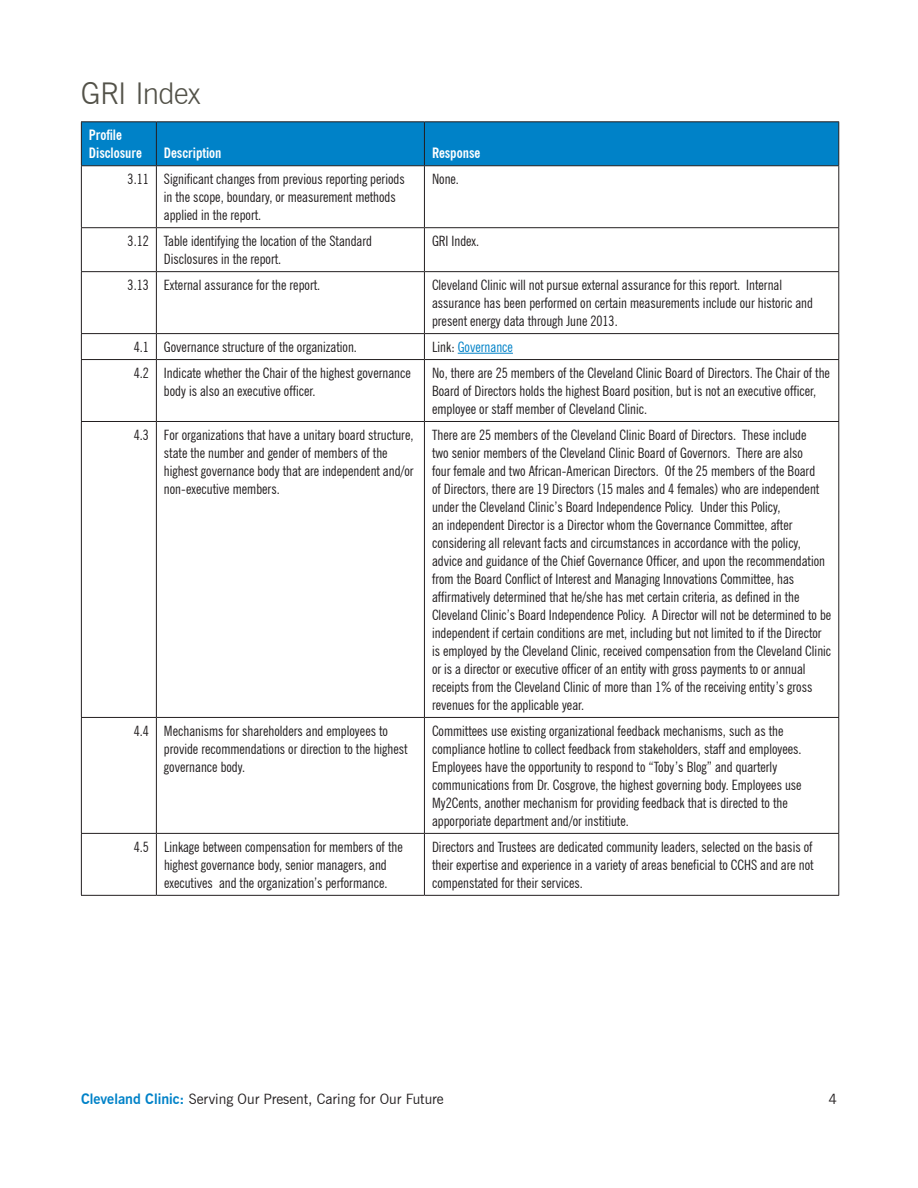
<style>
.page{position:relative;width:918px;height:1188px;background:#fff}
.page>*{position:absolute;margin:0;border:0;box-sizing:border-box;transform-origin:0 0}
.t1{font:300 30px "News Gothic BT";letter-spacing:-.02em;color:#535249}
.t2{font:condensed 14.25px/18px "News Gothic BT";color:#231f20}
.t3{font:14.25px "News Gothic BT";color:#231f20}
.t4{font:700 condensed 14.25px/18px "News Gothic BT";color:#fff}
.t5{font:condensed 14.25px "News Gothic BT";color:#0082c8}
.s1{color:#231f20}
.s2{font-weight:700;color:#0082c8}
</style>
<div class="page">
<div style="left:82px;top:122px;width:756px;height:43px;background:#0082c8"></div>
<hr style="left:81px;top:121px;width:75px;height:1px;background:#231f20">
<hr style="left:81px;top:122px;width:1px;height:43px;background:#231f20">
<hr style="left:156px;top:121px;width:268px;height:1px;background:#231f20">
<hr style="left:156px;top:122px;width:1px;height:43px;background:#231f20">
<hr style="left:424px;top:121px;width:415px;height:1px;background:#231f20">
<hr style="left:424px;top:122px;width:1px;height:43px;background:#231f20">
<hr style="left:838px;top:122px;width:1px;height:43px;background:#231f20">
<hr style="left:81px;top:165px;width:75px;height:1px;background:#231f20">
<hr style="left:81px;top:166px;width:1px;height:61px;background:#231f20">
<hr style="left:156px;top:165px;width:268px;height:1px;background:#231f20">
<hr style="left:156px;top:166px;width:1px;height:61px;background:#231f20">
<hr style="left:424px;top:165px;width:415px;height:1px;background:#231f20">
<hr style="left:424px;top:166px;width:1px;height:61px;background:#231f20">
<hr style="left:838px;top:166px;width:1px;height:61px;background:#231f20">
<hr style="left:81px;top:227px;width:75px;height:1px;background:#231f20">
<hr style="left:81px;top:228px;width:1px;height:43px;background:#231f20">
<hr style="left:156px;top:227px;width:268px;height:1px;background:#231f20">
<hr style="left:156px;top:228px;width:1px;height:43px;background:#231f20">
<hr style="left:424px;top:227px;width:415px;height:1px;background:#231f20">
<hr style="left:424px;top:228px;width:1px;height:43px;background:#231f20">
<hr style="left:838px;top:228px;width:1px;height:43px;background:#231f20">
<hr style="left:81px;top:271px;width:75px;height:1px;background:#231f20">
<hr style="left:81px;top:272px;width:1px;height:61px;background:#231f20">
<hr style="left:156px;top:271px;width:268px;height:1px;background:#231f20">
<hr style="left:156px;top:272px;width:1px;height:61px;background:#231f20">
<hr style="left:424px;top:271px;width:415px;height:1px;background:#231f20">
<hr style="left:424px;top:272px;width:1px;height:61px;background:#231f20">
<hr style="left:838px;top:272px;width:1px;height:61px;background:#231f20">
<hr style="left:81px;top:333px;width:75px;height:1px;background:#231f20">
<svg style="left:81px;top:334px;width:1px;height:25px"></svg>
<hr style="left:156px;top:333px;width:268px;height:1px;background:#231f20">
<svg style="left:156px;top:334px;width:1px;height:25px"></svg>
<hr style="left:424px;top:333px;width:415px;height:1px;background:#231f20">
<svg style="left:424px;top:334px;width:1px;height:25px"></svg>
<svg style="left:838px;top:334px;width:1px;height:25px"></svg>
<hr style="left:81px;top:359px;width:75px;height:1px;background:#231f20">
<hr style="left:81px;top:360px;width:1px;height:61px;background:#231f20">
<hr style="left:156px;top:359px;width:268px;height:1px;background:#231f20">
<hr style="left:156px;top:360px;width:1px;height:61px;background:#231f20">
<hr style="left:424px;top:359px;width:415px;height:1px;background:#231f20">
<hr style="left:424px;top:360px;width:1px;height:61px;background:#231f20">
<hr style="left:838px;top:360px;width:1px;height:61px;background:#231f20">
<hr style="left:81px;top:421px;width:75px;height:1px;background:#231f20">
<hr style="left:81px;top:422px;width:1px;height:295px;background:#231f20">
<hr style="left:156px;top:421px;width:268px;height:1px;background:#231f20">
<hr style="left:156px;top:422px;width:1px;height:295px;background:#231f20">
<hr style="left:424px;top:421px;width:415px;height:1px;background:#231f20">
<hr style="left:424px;top:422px;width:1px;height:295px;background:#231f20">
<hr style="left:838px;top:422px;width:1px;height:295px;background:#231f20">
<hr style="left:81px;top:717px;width:75px;height:1px;background:#231f20">
<hr style="left:81px;top:718px;width:1px;height:115px;background:#231f20">
<hr style="left:156px;top:717px;width:268px;height:1px;background:#231f20">
<hr style="left:156px;top:718px;width:1px;height:115px;background:#231f20">
<hr style="left:424px;top:717px;width:415px;height:1px;background:#231f20">
<hr style="left:424px;top:718px;width:1px;height:115px;background:#231f20">
<hr style="left:838px;top:718px;width:1px;height:115px;background:#231f20">
<hr style="left:81px;top:833px;width:75px;height:1px;background:#231f20">
<hr style="left:81px;top:834px;width:1px;height:61px;background:#231f20">
<hr style="left:156px;top:833px;width:268px;height:1px;background:#231f20">
<hr style="left:156px;top:834px;width:1px;height:61px;background:#231f20">
<hr style="left:424px;top:833px;width:415px;height:1px;background:#231f20">
<hr style="left:424px;top:834px;width:1px;height:61px;background:#231f20">
<hr style="left:838px;top:834px;width:1px;height:61px;background:#231f20">
<hr style="left:81px;top:895px;width:75px;height:1px;background:#231f20">
<hr style="left:156px;top:895px;width:268px;height:1px;background:#231f20">
<hr style="left:424px;top:895px;width:415px;height:1px;background:#231f20">
<hr style="left:458px;top:353px;width:55px;height:1px;background:#0082c8">
<h1 class="t1" style="left:81px;top:75px;width:121px">GRI Index</h1>
<p class="t4" style="left:89px;top:126px;width:55px">Profile<br>Disclosure</p>
<p class="t4" style="left:164px;top:144px;width:59px">Description</p>
<p class="t4" style="left:432px;top:144px;width:50px">Response</p>
<p class="t2" style="left:164px;top:170px;width:242px;text-indent:-36px">3.11 Significant changes from previous reporting periods in the scope, boundary, or measurement methods applied in the report.</p>
<p class="t2" style="left:432px;top:170px;width:29px">None.</p>
<p class="t2" style="left:164px;top:232px;width:210px;text-indent:-36px">3.12 Table identifying the location of the Standard<br>Disclosures in the report.</p>
<p class="t2" style="left:432px;top:232px;width:49px">GRI Index.</p>
<p class="t2" style="left:128px;top:276px;width:194px">3.13 External assurance for the report.</p>
<p class="t2" style="left:432px;top:276px;width:383px">Cleveland Clinic will not pursue external assurance for this report. Internal assurance has been performed on certain measurements include our historic and present energy data through June 2013.</p>
<p class="t2" style="left:134px;top:338px;width:225px">4.1 Governance structure of the organization.</p>
<p class="t5" style="left:432px;top:338px;width:82px"><span class="s1">Link:</span> Governance</p>
<p class="t2" style="left:164px;top:364px;width:248px;text-indent:-30px">4.2 Indicate whether the Chair of the highest governance body is also an executive officer.</p>
<p class="t2" style="left:432px;top:364px;width:399px">No, there are 25 members of the Cleveland Clinic Board of Directors. The Chair of the<br>Board of Directors holds the highest Board position, but is not an executive officer, employee or staff member of Cleveland Clinic.</p>
<p class="t2" style="left:164px;top:426px;width:251px;text-indent:-30px">4.3 For organizations that have a unitary board structure, state the number and gender of members of the highest governance body that are independent and/or non-executive members.</p>
<p class="t2" style="left:432px;top:426px;width:401px">There are 25 members of the Cleveland Clinic Board of Directors. These include<br>two senior members of the Cleveland Clinic Board of Governors. There are also<br>four female and two African-American Directors. Of the 25 members of the Board<br>of Directors, there are 19 Directors (15 males and 4 females) who are independent under the Cleveland Clinic’s Board Independence Policy. Under this Policy,<br>an independent Director is a Director whom the Governance Committee, after considering all relevant facts and circumstances in accordance with the policy, advice and guidance of the Chief Governance Officer, and upon the recommendation from the Board Conflict of Interest and Managing Innovations Committee, has affirmatively determined that he/she has met certain criteria, as defined in the Cleveland Clinic’s Board Independence Policy. A Director will not be determined to be independent if certain conditions are met, including but not limited to if the Director is employed by the Cleveland Clinic, received compensation from the Cleveland Clinic or is a director or executive officer of an entity with gross payments to or annual receipts from the Cleveland Clinic of more than 1% of the receiving entity’s gross revenues for the applicable year.</p>
<p class="t2" style="left:164px;top:722px;width:245px;text-indent:-30px">4.4 Mechanisms for shareholders and employees to provide recommendations or direction to the highest governance body.</p>
<p class="t2" style="left:432px;top:722px;width:371px">Committees use existing organizational feedback mechanisms, such as the compliance hotline to collect feedback from stakeholders, staff and employees.<br>Employees have the opportunity to respond to “Toby’s Blog” and quarterly communications from Dr. Cosgrove, the highest governing body. Employees use My2Cents, another mechanism for providing feedback that is directed to the apporporiate department and/or institiute.</p>
<p class="t2" style="left:164px;top:838px;width:240px;text-indent:-30px">4.5 Linkage between compensation for members of the highest governance body, senior managers, and executives and the organization’s performance.</p>
<p class="t2" style="left:432px;top:838px;width:383px;text-align:justify">Directors and Trustees are dedicated community leaders, selected on the basis of their expertise and experience in a variety of areas beneficial to CCHS and are not compenstated for their services.</p>
<p class="t3" style="left:81px;top:1091px;width:364px"><span class="s2">Cleveland Clinic:</span> Serving Our Present, Caring for Our Future</p>
<p class="t3" style="left:828px;top:1091px;width:10px">4</p>
</div>
